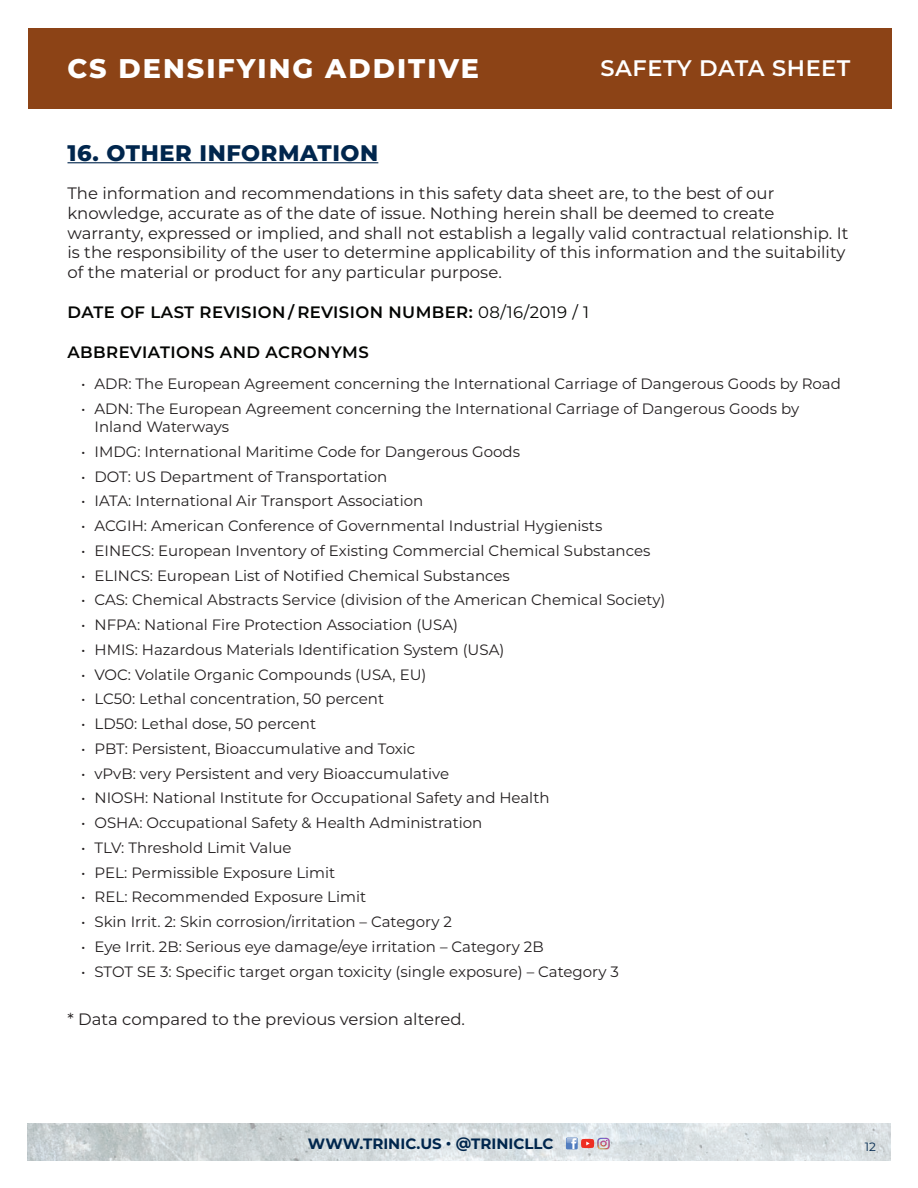
<style>
.page{position:relative;width:918px;height:1188px;background:#fff}
.page>*{position:absolute;margin:0;border:0;box-sizing:border-box;transform-origin:0 0}
.t1{font:800 27px "Montserrat";letter-spacing:.075em;color:#fff}
.t2{font:800 22.5px "Montserrat";letter-spacing:.025em;color:#00264d}
.t3{font:600 22.5px "Montserrat";letter-spacing:.025em;color:#fff}
.t4{font:16.5px/19.8px "Montserrat";color:#231f20}
.t5{font:600 16.5px "Montserrat";letter-spacing:.025em;color:#040503}
.t6{font:15px/18px "Montserrat";color:#231f20}
.t7{font:700 15px "Montserrat";color:#00264d}
.t8{font:12px "Montserrat";color:#00264d}
.s1{font-weight:400}
</style>
<div class="page">
<svg style="left:27px;top:1123px;width:864px;height:38px;background:#d4dbdd"></svg>
<svg style="left:566px;top:1138px;width:44px;height:11px"></svg>
<hr style="left:68px;top:162px;width:310px;height:1px;background:#00264d">
<div style="left:28px;top:28px;width:864px;height:81px;background:#8c4316"></div>
<h1 class="t1" style="left:68px;top:49px;width:413px">CS DENSIFYING ADDITIVE</h1>
<h2 class="t3" style="left:600px;top:52px;width:252px">SAFETY DATA SHEET</h2>
<p class="t2" style="left:68px;top:136px;width:312px">16. OTHER INFORMATION</p>
<p class="t4" style="left:68px;top:183px;width:782px">The information and recommendations in this safety data sheet are, to the best of our knowledge, accurate as of the date of issue. Nothing herein shall be deemed to create warranty, expressed or implied, and shall not establish a legally valid contractual relationship. It is the responsibility of the user to determine applicability of this information and the suitability of the material or product for any particular purpose.</p>
<p class="t5" style="left:68px;top:300px;width:523px">DATE OF LAST REVISION / REVISION NUMBER: <span class="s1">08/16/2019 / 1</span></p>
<p class="t5" style="left:68px;top:340px;width:303px">ABBREVIATIONS AND ACRONYMS</p>
<p class="t6" style="left:81px;top:375px;width:761px">• ADR: The European Agreement concerning the International Carriage of Dangerous Goods by Road</p>
<p class="t6" style="left:94px;top:399px;width:706px;text-indent:-14px">• ADN: The European Agreement concerning the International Carriage of Dangerous Goods by<br>Inland Waterways</p>
<p class="t6" style="left:81px;top:442px;width:441px">• IMDG: International Maritime Code for Dangerous Goods</p>
<p class="t6" style="left:81px;top:467px;width:308px">• DOT: US Department of Transportation</p>
<p class="t6" style="left:81px;top:492px;width:344px">• IATA: International Air Transport Association</p>
<p class="t6" style="left:81px;top:516px;width:523px">• ACGIH: American Conference of Governmental Industrial Hygienists</p>
<p class="t6" style="left:81px;top:541px;width:571px">• EINECS: European Inventory of Existing Commercial Chemical Substances</p>
<p class="t6" style="left:81px;top:566px;width:430px">• ELINCS: European List of Notified Chemical Substances</p>
<p class="t6" style="left:81px;top:591px;width:586px">• CAS: Chemical Abstracts Service (division of the American Chemical Society)</p>
<p class="t6" style="left:81px;top:615px;width:379px">• NFPA: National Fire Protection Association (USA)</p>
<p class="t6" style="left:81px;top:640px;width:425px">• HMIS: Hazardous Materials Identification System (USA)</p>
<p class="t6" style="left:81px;top:665px;width:347px">• VOC: Volatile Organic Compounds (USA, EU)</p>
<p class="t6" style="left:81px;top:690px;width:305px">• LC50: Lethal concentration, 50 percent</p>
<p class="t6" style="left:81px;top:714px;width:237px">• LD50: Lethal dose, 50 percent</p>
<p class="t6" style="left:81px;top:739px;width:336px">• PBT: Persistent, Bioaccumulative and Toxic</p>
<p class="t6" style="left:81px;top:764px;width:370px">• vPvB: very Persistent and very Bioaccumulative</p>
<p class="t6" style="left:81px;top:789px;width:470px">• NIOSH: National Institute for Occupational Safety and Health</p>
<p class="t6" style="left:81px;top:813px;width:403px">• OSHA: Occupational Safety &amp; Health Administration</p>
<p class="t6" style="left:81px;top:838px;width:212px">• TLV: Threshold Limit Value</p>
<p class="t6" style="left:81px;top:863px;width:256px">• PEL: Permissible Exposure Limit</p>
<p class="t6" style="left:81px;top:888px;width:287px">• REL: Recommended Exposure Limit</p>
<p class="t6" style="left:81px;top:912px;width:372px">• Skin Irrit. 2: Skin corrosion/irritation – Category 2</p>
<p class="t6" style="left:81px;top:937px;width:464px">• Eye Irrit. 2B: Serious eye damage/eye irritation – Category 2B</p>
<p class="t6" style="left:81px;top:962px;width:540px">• STOT SE 3: Specific target organ toxicity (single exposure) – Category 3</p>
<p class="t4" style="left:68px;top:1009px;width:399px">* Data compared to the previous version altered.</p>
<p class="t7" style="left:308px;top:1133px;width:247px">WWW.TRINIC.US • @TRINICLLC</p>
<p class="t8" style="left:865px;top:1138px;width:13px">12</p>
</div>
